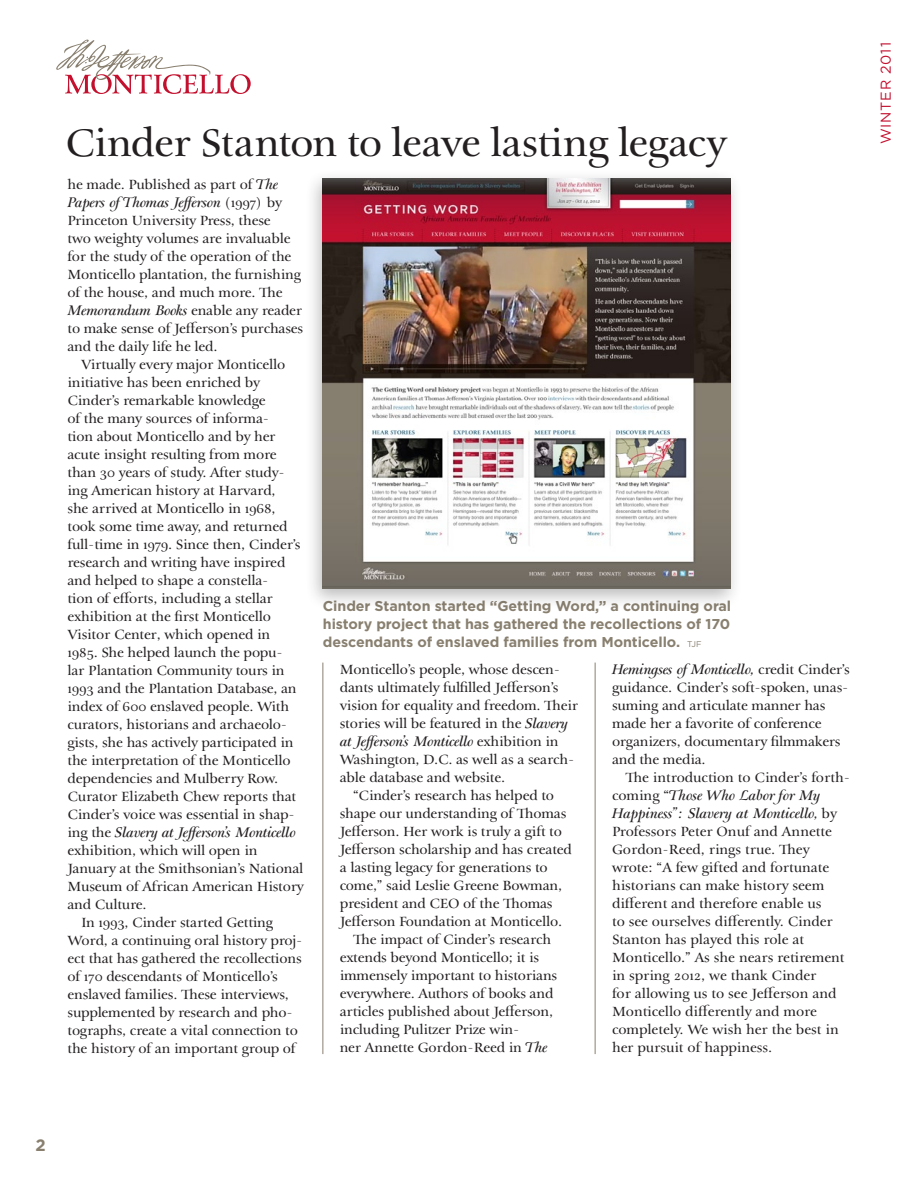
<style>
.page{position:relative;width:918px;height:1188px;background:#fff}
.page>*{position:absolute;margin:0;border:0;box-sizing:border-box;transform-origin:0 0}
.NL_Headline_Large{font:43.2px "Th Jefferson Pro";letter-spacing:-.03em;color:#231f20}
.NL_Folio{font:700 16.5px "Gotham";color:#887f6f}
.NL_Article_Base_TJ{font:15px/18px "Th Jefferson Pro";letter-spacing:-.015em;color:#231f20}
.NL_Caption{font:700 14.25px/18.1px "Gotham";letter-spacing:-.005em;color:#887f6f;text-align:justify}
.t1{font:14.25px "Gotham";letter-spacing:.055em;color:#c3102e}
.s1{font-style:italic}
.s2{font-weight:400;font-size:8.25px}
</style>
<div class="page">
<svg style="left:56px;top:40px;width:195px;height:54px"></svg>
<div style="left:305px;top:169px;width:437px;height:440px;background:#231f20;opacity:.3"></div>
<img style="left:323px;top:178px;width:407px;height:410px">
<hr style="left:322px;top:663px;width:1px;height:391px;background:#887f6f">
<hr style="left:595px;top:663px;width:1px;height:391px;background:#887f6f">
<p class="NL_Headline_Large" style="left:65px;top:119px;width:663px">Cinder Stanton to leave lasting legacy</p>
<p class="NL_Article_Base_TJ" style="left:68px;top:176px;width:237px">he made. Published as part of <span class="s1">The Papers ofThomas Jefferson</span> (1997) by Princeton University Press, these<br>two weighty volumes are invaluable for the study of the operation of the Monticello plantation, the furnishing of the house, and much more. The <span class="s1">Memorandum Books</span> enable any reader to make sense of Jefferson’s purchases and the daily life he led.</p>
<p class="NL_Article_Base_TJ" style="left:68px;top:356px;width:238px;text-indent:14px">Virtually every major Monticello initiative has been enriched by Cinder’s remarkable knowledge<br>of the many sources of informa-<br>tion about Monticello and by her acute insight resulting from more than 30 years of study. After study&shy;ing American history at Harvard,<br>she arrived at Monticello in 1968, took some time away, and returned full-time in 1979. Since then, Cinder’s research and writing have inspired and helped to shape a constella-<br>tion of efforts, including a stellar exhibition at the first Monticello Visitor Center, which opened in 1985. She helped launch the popu-<br>lar Plantation Community tours in 1993 and the Plantation Database, an index of 600 enslaved people. With curators, historians and archaeolo&shy;gists, she has actively participated in the interpretation of the Monticello dependencies and Mulberry Row.<br>Curator Elizabeth Chew reports that Cinder’s voice was essential in shap&shy;ing the <span class="s1">Slavery at Jefferson’s Monticello </span>exhibition, which will open in January at the Smithsonian’s National Museum of African American History and Culture.</p>
<p class="NL_Article_Base_TJ" style="left:68px;top:914px;width:237px;text-indent:14px">In 1993, Cinder started Getting Word, a continuing oral history proj&shy;ect that has gathered the recollections of 170 descendants of Monticello’s enslaved families. These interviews, supplemented by research and pho&shy;tographs, create a vital connection to the history of an important group of</p>
<p class="NL_Caption" style="left:323px;top:596px;width:410px">Cinder Stanton started “Getting Word,” a continuing oral history project that has gathered the recollections of 170 descendants of enslaved families from Monticello. <span class="s2">TJF</span></p>
<p class="NL_Article_Base_TJ" style="left:340px;top:661px;width:240px">Monticello’s people, whose descen&shy;dants ultimately fulfilled Jefferson’s vision for equality and freedom. Their stories will be featured in the <span class="s1">Slavery at Jefferson’s Monticello</span> exhibition in Washington, D.C. as well as a search&shy;able database and website.</p>
<p class="NL_Article_Base_TJ" style="left:340px;top:787px;width:234px;text-indent:14px">“Cinder’s research has helped to shape our understanding of Thomas Jefferson. Her work is truly a gift to Jefferson scholarship and has created a lasting legacy for generations to come,” said Leslie Greene Bowman, president and CEO of the Thomas Jefferson Foundation at Monticello.</p>
<p class="NL_Article_Base_TJ" style="left:340px;top:931px;width:219px;text-indent:14px">The impact of Cinder’s research extends beyond Monticello; it is immensely important to historians everywhere. Authors of books and articles published about Jefferson, including Pulitzer Prize win-<br>ner Annette Gordon-Reed in <span class="s1">The</span></p>
<p class="NL_Article_Base_TJ" style="left:612px;top:661px;width:239px"><span class="s1">Hemingses ofMonticello,</span> credit Cinder’s guidance. Cinder’s soft-spoken, unas&shy;suming and articulate manner has made her a favorite of conference organizers, documentary filmmakers and the media.</p>
<p class="NL_Article_Base_TJ" style="left:612px;top:769px;width:240px;text-indent:14px">The introduction to Cinder’s forth&shy;coming “<span class="s1">Those Who Labor for My Happiness”: Slavery at Monticello,</span> by Professors Peter Onuf and Annette Gordon-Reed, rings true. They wrote: “A few gifted and fortunate historians can make history seem different and therefore enable us<br>to see ourselves differently. Cinder Stanton has played this role at Monticello.” As she nears retirement in spring 2012, we thank Cinder<br>for allowing us to see Jefferson and Monticello differently and more completely. We wish her the best in her pursuit of happiness.</p>
<p class="t1" style="left:878px;top:144px;width:104px;rotate:-90deg">WINTER 2011</p>
<p class="NL_Folio" style="left:35px;top:1136px;width:12px">2</p>
</div>
